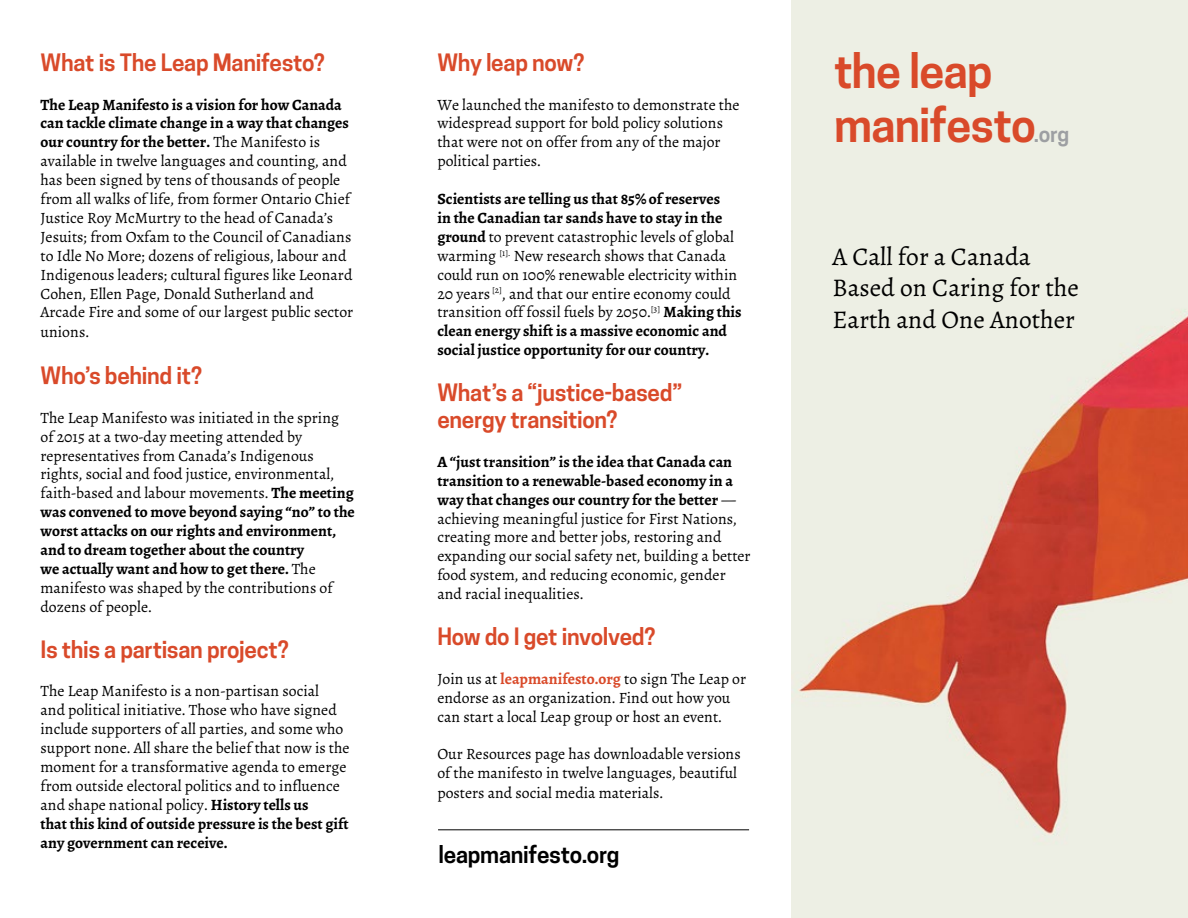
<style>
.page{position:relative;width:1188px;height:918px;background:#fff}
.page>*{position:absolute;margin:0;border:0;box-sizing:border-box;transform-origin:0 0}
.t1{font:600 45px/54px "Cooper Hewitt";letter-spacing:-.02em;color:#d94a2a}
.t2{font:25.5px/31.5px "Alegreya";color:#000}
.t3{font:600 22.5px/27px "Cooper Hewitt";letter-spacing:-.015em;color:#d94a2a}
.t4{font:600 22.5px "Cooper Hewitt";letter-spacing:-.015em;color:#000}
.t5{font:15.75px/18.9px "Alegreya";color:#000}
.s1{font-weight:700}
.s2{font-weight:700;color:#d94a2a}
.s3{font-size:21px;color:#9d9fa2}
</style>
<div class="page">
<img style="left:792px;top:0;width:396px;height:918px">
<hr style="left:438px;top:829px;width:311px;height:1px;background:#000">
<h3 class="t3" style="left:40px;top:49px;width:286px">What is The Leap Manifesto?</h3>
<p class="t5" style="left:40px;top:95px;width:314px"><span class="s1">The Leap Manifesto is a vision for how Canada can tackle climate change in a way that changes our country for the better.</span> The Manifesto is available in twelve languages and counting, and has been signed by tens of thousands of people from all walks of life, from former Ontario Chief Justice Roy McMurtry to the head of Canada’s Jesuits; from Oxfam to the Council of Canadians to Idle No More; dozens of religious, labour and Indigenous leaders; cultural figures like Leonard Cohen, Ellen Page, Donald Sutherland and Arcade Fire and some of our largest public sector unions.</p>
<h3 class="t3" style="left:40px;top:362px;width:163px">Who’s behind it?</h3>
<p class="t5" style="left:40px;top:408px;width:316px">The Leap Manifesto was initiated in the spring of 2015 at a two-day meeting attended by representatives from Canada’s Indigenous rights, social and food justice, environmental, faith-based and labour movements. <span class="s1">The meeting was convened to move beyond saying “no” to the worst attacks on our rights and environment, and to dream together about the country<br>we actually want and how to get there.</span> The manifesto was shaped by the contributions of dozens of people.</p>
<h3 class="t3" style="left:40px;top:636px;width:250px">Is this a partisan project?</h3>
<p class="t5" style="left:40px;top:682px;width:311px">The Leap Manifesto is a non-partisan social<br>and political initiative. Those who have signed include supporters of all parties, and some who support none. All share the belief that now is the moment for a transformative agenda to emerge from outside electoral politics and to influence and shape national policy. <span class="s1">History tells us<br>that this kind of outside pressure is the best gift any government can receive.</span></p>
<h3 class="t3" style="left:437px;top:49px;width:148px">Why leap now?</h3>
<p class="t5" style="left:437px;top:95px;width:304px">We launched the manifesto to demonstrate the widespread support for bold policy solutions that were not on offer from any of the major political parties.</p>
<p class="t5" style="left:437px;top:189px;width:306px"><span class="s1">Scientists are telling us that 85% of reserves<br>in the Canadian tar sands have to stay in the ground</span> to prevent catastrophic levels of global warming <sup>[1].</sup> New research shows that Canada could run on 100% renewable electricity within 20 years <sup>[2]</sup>, and that our entire economy could transition off fossil fuels by 2050.<sup>[3]</sup> <span class="s1">Making this clean energy shift is a massive economic and social justice opportunity for our country.</span></p>
<h3 class="t3" style="left:437px;top:379px;width:247px">What’s a “justice-based” energy transition?</h3>
<p class="t5" style="left:437px;top:452px;width:315px"><span class="s1">A “just transition” is the idea that Canada can transition to a renewable-based economy in a way that changes our country for the better</span> — achieving meaningful justice for First Nations, creating more and better jobs, restoring and expanding our social safety net, building a better food system, and reducing economic, gender and racial inequalities.</p>
<h3 class="t3" style="left:437px;top:623px;width:219px">How do I get involved?</h3>
<p class="t5" style="left:437px;top:669px;width:310px">Join us at <span class="s2">leapmanifesto.org</span> to sign The Leap or endorse as an organization. Find out how you can start a local Leap group or host an event.</p>
<p class="t5" style="left:437px;top:745px;width:305px;line-height:19.4px">Our Resources page has downloadable versions of the manifesto in twelve languages, beautiful posters and social media materials.</p>
<h3 class="t4" style="left:439px;top:841px;width:183px">leapmanifesto.org</h3>
<h1 class="t1" style="left:834px;top:44px;width:237px">the leap manifesto<span class="s3">.org</span></h1>
<h2 class="t2" style="left:832px;top:241px;width:248px">A Call for a Canada<br>Based on Caring for the<br>Earth and One Another</h2>
</div>
